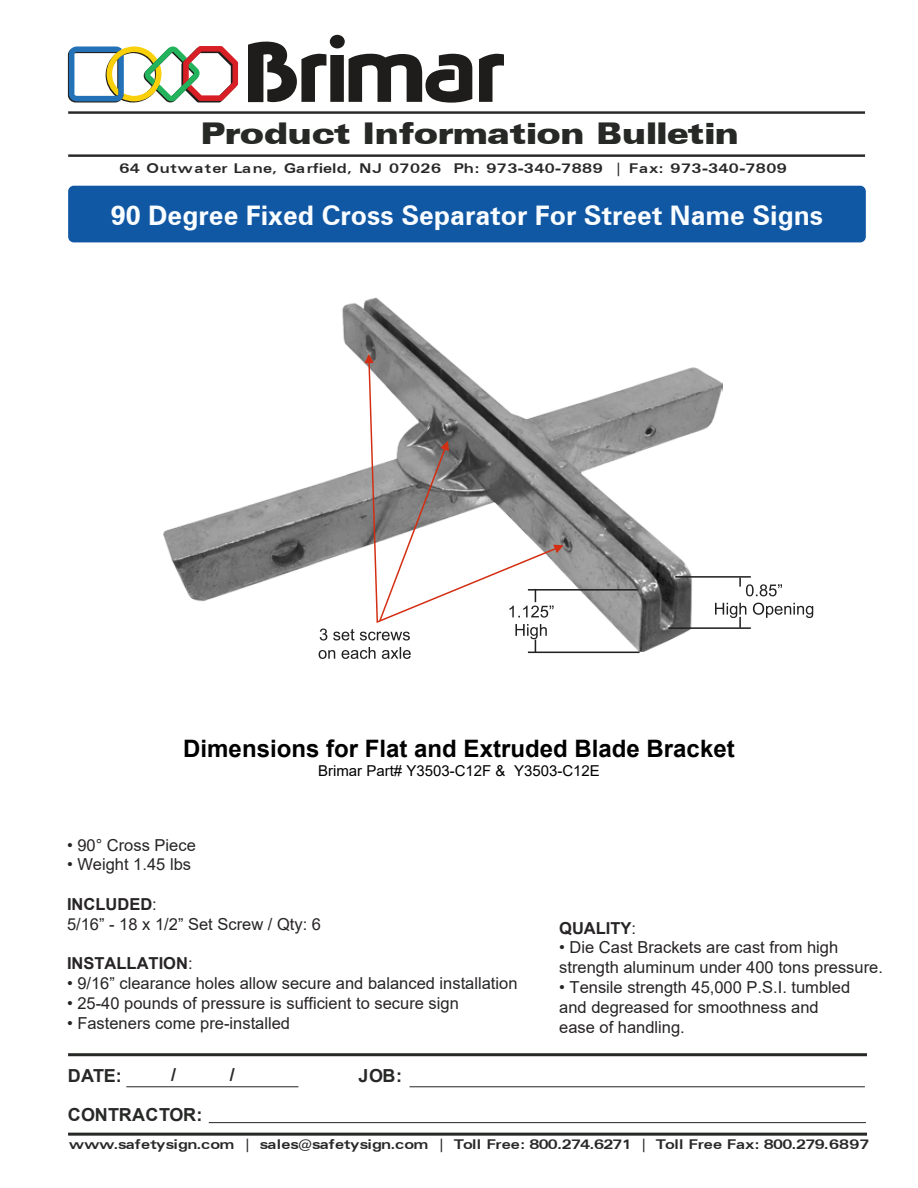
<style>
.page{position:relative;width:918px;height:1188px;background:#fff}
.page>*{position:absolute;margin:0;border:0;box-sizing:border-box;transform-origin:0 0}
.t1{font:900 expanded 30px "Zurich BT";letter-spacing:.005em;color:#272927}
.t2{font:700 27px "Zurich BT";color:#fafdff}
.t3{font:700 24px "Arial";color:#000}
.t4{font:700 18px "Arial";color:#272927}
.t5{font:700 18px "Arial";letter-spacing:.025em;color:#272927}
.t6{font:16.5px/19.8px "Arial";color:#272425}
.t7{font:700 16.5px "Arial";color:#272425}
.t8{font:15px "Arial";color:#000}
.t9{font:700 expanded 13.5px "Zurich BT";letter-spacing:-.015em;color:#272927}
.t10{font:700 expanded 13.5px "Zurich BT";letter-spacing:.035em;color:#272927}
.s1{font-weight:700}
.s2{font-weight:400}
</style>
<div class="page">
<img style="left:163px;top:297px;width:559px;height:355px">
<div style="left:68px;top:186px;width:798px;height:56px;background:#1057a4;border-radius:6px"></div>
<hr style="left:68px;top:111px;width:797px;height:3px;background:#272927">
<hr style="left:68px;top:154px;width:797px;height:3px;background:#272927">
<svg style="left:248px;top:35px;width:224px;height:68px"></svg>
<svg style="left:479px;top:54px;width:25px;height:48px"></svg>
<svg style="left:68px;top:46px;width:170px;height:57px"></svg>
<hr style="left:410px;top:1086px;width:455px;height:1px;background:#272927">
<hr style="left:209px;top:1122px;width:657px;height:1px;background:#272927">
<hr style="left:68px;top:1053px;width:799px;height:3px;background:#272927">
<hr style="left:68px;top:1133px;width:799px;height:3px;background:#272927">
<hr style="left:126px;top:1086px;width:172px;height:1px;background:#272927">
<hr style="left:528px;top:589px;width:110px;height:2px;background:#211f1f">
<hr style="left:528px;top:652px;width:111px;height:1px;background:#211f1f">
<hr style="left:668px;top:627px;width:83px;height:2px;background:#211f1f">
<hr style="left:675px;top:576px;width:76px;height:2px;background:#211f1f">
<svg style="left:715px;top:577px;width:98px;height:51px"></svg>
<svg style="left:319px;top:354px;width:245px;height:305px"></svg>
<h1 class="t1" style="left:201px;top:116px;width:539px">Product Information Bulletin</h1>
<p class="t10" style="left:120px;top:160px;width:669px">64 Outwater Lane, Garfield, NJ 07026 Ph: 973-340-7889 | Fax: 973-340-7809</p>
<h2 class="t2" style="left:111px;top:199px;width:714px">90 Degree Fixed Cross Separator For Street Name Signs</h2>
<h3 class="t3" style="left:183px;top:731px;width:553px">Dimensions for Flat and Extruded Blade Bracket</h3>
<p class="t8" style="left:318px;top:761px;width:283px">Brimar Part# Y3503-C12F &amp; Y3503-C12E</p>
<p class="t6" style="left:67px;top:835px;width:130px">• 90° Cross Piece</p>
<p class="t6" style="left:67px;top:855px;width:126px">• Weight 1.45 lbs</p>
<p class="t6" style="left:67px;top:894px;width:256px"><span class="s1">INCLUDED</span>:<br>5/16” - 18 x 1/2” Set Screw / Qty: 6</p>
<p class="t7" style="left:67px;top:952px;width:127px">INSTALLATION<span class="s2">:</span></p>
<p class="t6" style="left:67px;top:973px;width:452px">• 9/16” clearance holes allow secure and balanced installation</p>
<p class="t6" style="left:67px;top:993px;width:393px">• 25-40 pounds of pressure is sufficient to secure sign</p>
<p class="t6" style="left:67px;top:1013px;width:225px">• Fasteners come pre-installed</p>
<p class="t4" style="left:68px;top:1063px;width:55px">DATE:</p>
<p class="t4" style="left:171px;top:1062px;width:7px">/</p>
<p class="t4" style="left:230px;top:1062px;width:7px">/</p>
<p class="t5" style="left:68px;top:1102px;width:136px">CONTRACTOR:</p>
<p class="t4" style="left:359px;top:1063px;width:45px">JOB:</p>
<p class="t7" style="left:559px;top:916px;width:78px">QUALITY<span class="s2">:</span></p>
<p class="t6" style="left:559px;top:938px;width:325px">• Die Cast Brackets are cast from high strength aluminum under 400 tons pressure.</p>
<p class="t6" style="left:559px;top:977px;width:292px">• Tensile strength 45,000 P.S.I. tumbled and degreased for smoothness and ease of handling.</p>
<p class="t9" style="left:69px;top:1136px;width:802px">www.safetysign.com | sales@safetysign.com | Toll Free: 800.274.6271 | Toll Free Fax: 800.279.6897</p>
</div>
